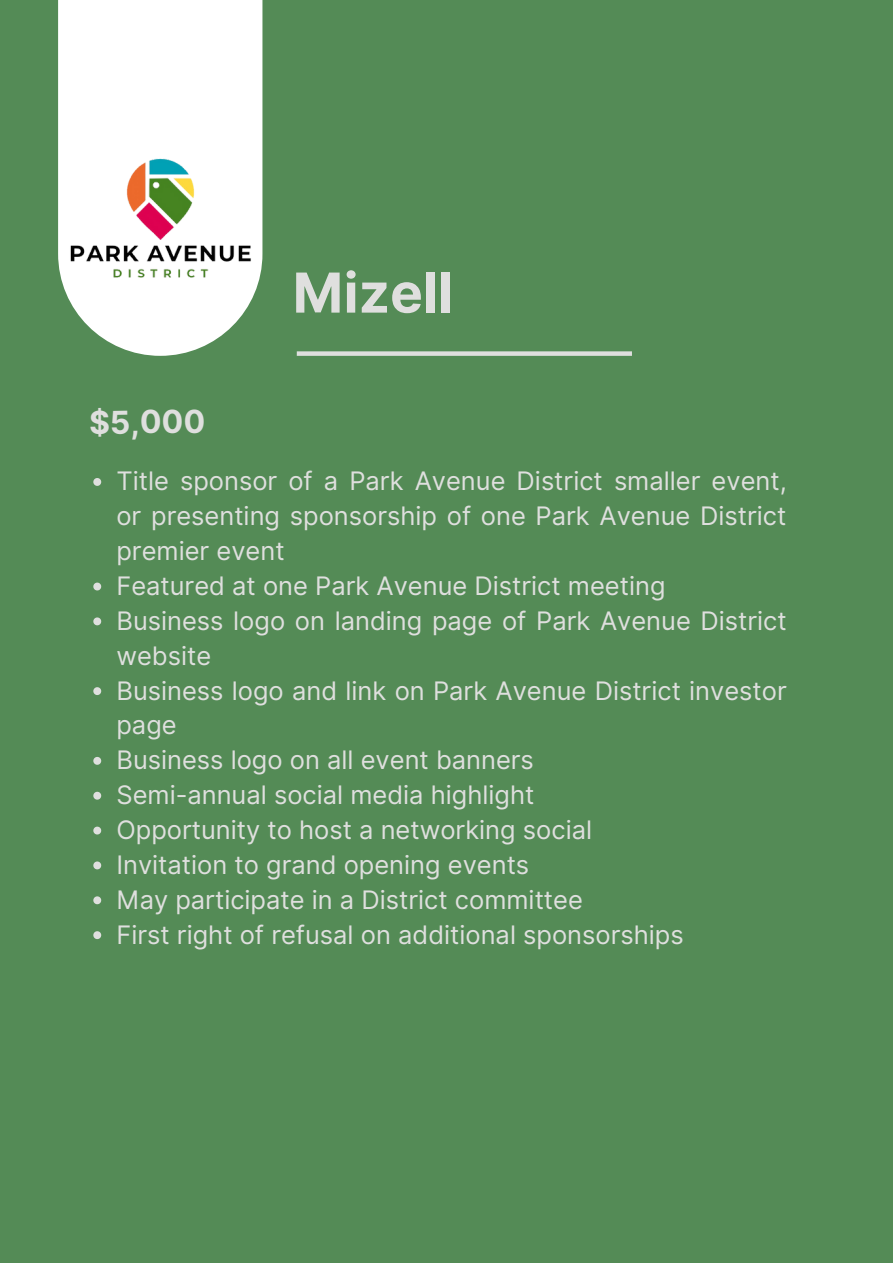
<style>
.page{position:relative;width:893px;height:1264px;background:#fff}
.page>*{position:absolute;margin:0;border:0;box-sizing:border-box;transform-origin:0 0}
.t1{font:700 55.05px "Inter";color:#dfdfde}
.t2{font:700 31.65px "Inter";color:#dfdfde}
.t3{font:25.5px/34.8px "Inter";color:#dfdfde}
</style>
<div class="page">
<div style="left:0;top:0;width:892px;height:1262px;background:#548b56"></div>
<div style="left:58px;top:0;width:204px;height:119px;background:#fff"></div>
<svg style="left:93px;top:478px;width:8px;height:8px"></svg>
<svg style="left:93px;top:582px;width:8px;height:8px"></svg>
<svg style="left:93px;top:617px;width:8px;height:8px"></svg>
<svg style="left:93px;top:687px;width:8px;height:8px"></svg>
<svg style="left:93px;top:757px;width:8px;height:7px"></svg>
<svg style="left:93px;top:791px;width:8px;height:8px"></svg>
<svg style="left:93px;top:826px;width:8px;height:8px"></svg>
<svg style="left:93px;top:861px;width:8px;height:8px"></svg>
<svg style="left:93px;top:896px;width:8px;height:8px"></svg>
<svg style="left:93px;top:931px;width:8px;height:8px"></svg>
<div style="left:297px;top:351px;width:335px;height:5px;background:#dfdfde"></div>
<img style="left:58px;top:119px;width:316px;height:237px">
<p class="t1" style="left:293px;top:260px;width:162px">Mizell</p>
<p class="t2" style="left:89px;top:404px;width:117px;rotate:-1deg">$5,000</p>
<p class="t3" style="left:116px;top:463px;width:671px;text-align:justify">Title sponsor of a Park Avenue District smaller event, or presenting sponsorship of one Park Avenue District premier event</p>
<p class="t3" style="left:116px;top:568px;width:550px">Featured at one Park Avenue District meeting</p>
<p class="t3" style="left:116px;top:603px;width:671px">Business logo on landing page of Park Avenue District website</p>
<p class="t3" style="left:116px;top:673px;width:671px">Business logo and link on Park Avenue District investor page</p>
<p class="t3" style="left:116px;top:742px;width:419px">Business logo on all event banners</p>
<p class="t3" style="left:116px;top:777px;width:419px">Semi-annual social media highlight</p>
<p class="t3" style="left:116px;top:812px;width:477px">Opportunity to host a networking social</p>
<p class="t3" style="left:116px;top:847px;width:414px">Invitation to grand opening events</p>
<p class="t3" style="left:116px;top:882px;width:468px">May participate in a District committee</p>
<p class="t3" style="left:116px;top:916px;width:568px">First right of refusal on additional sponsorships</p>
</div>
